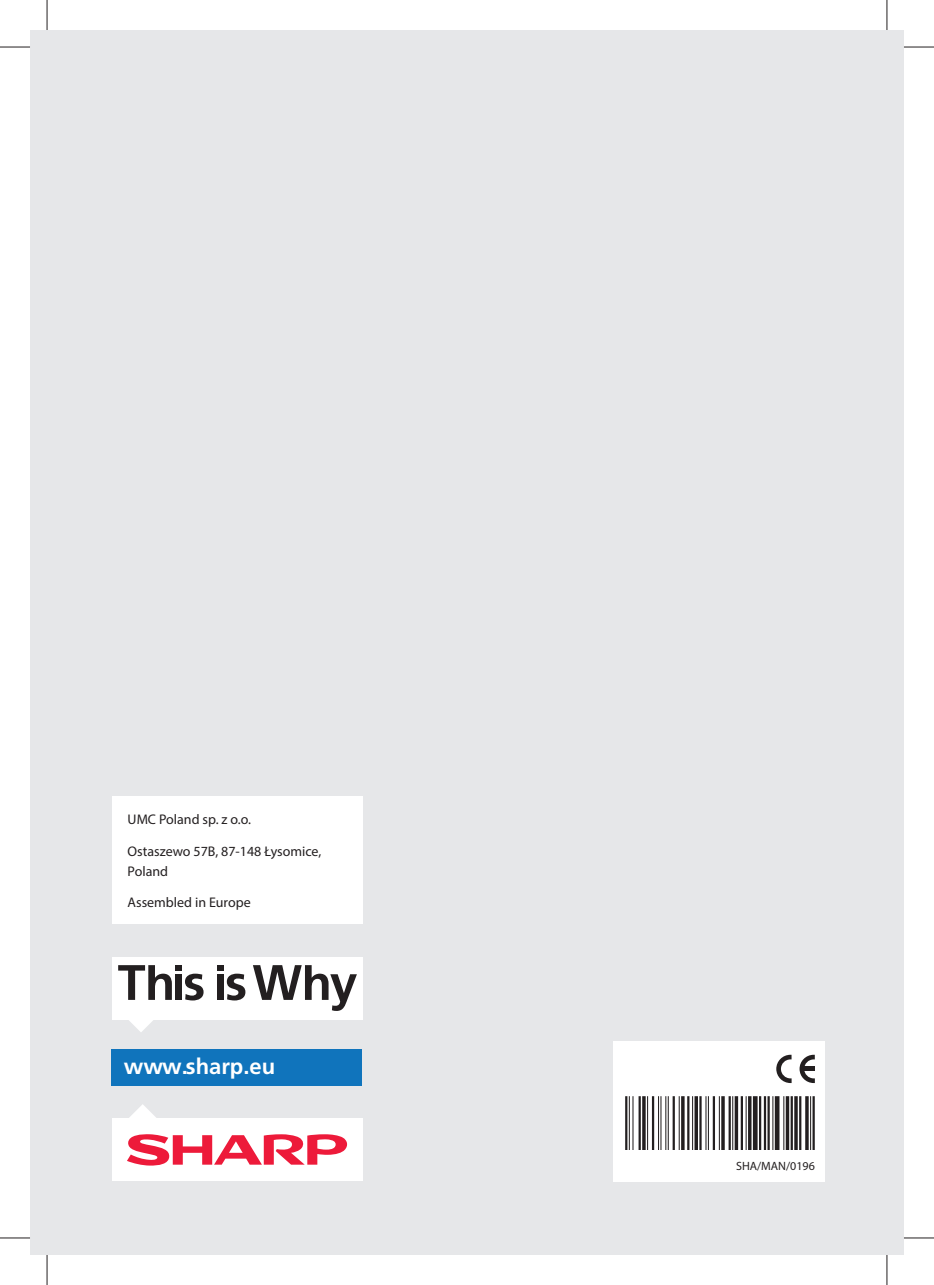
<style>
.page{position:relative;width:934px;height:1285px;background:#fff}
.page>*{position:absolute;margin:0;border:0;box-sizing:border-box;transform-origin:0 0}
.t1{font:700 22px "Frutiger LT Com";color:#fff}
.t2{font:14px/20px "Myriad Pro";color:#231f20}
.t3{font:12px "Myriad Pro";color:#231f20}
</style>
<div class="page">
<div style="left:30px;top:30px;width:873px;height:1225px;background:#e6e7e9"></div>
<div style="left:111px;top:1049px;width:251px;height:37px;background:#1074bc"></div>
<div style="left:111px;top:1118px;width:251px;height:63px;background:#fff"></div>
<svg style="left:127px;top:1104px;width:221px;height:61px"></svg>
<svg style="left:128px;top:1019px;width:26px;height:13px"></svg>
<div style="left:111px;top:956px;width:251px;height:63px;background:#fff"></div>
<svg style="left:253px;top:965px;width:104px;height:46px"></svg>
<svg style="left:118px;top:965px;width:54px;height:35px"></svg>
<div style="left:175px;top:974px;width:7px;height:26px;background:#231f20"></div>
<svg style="left:185px;top:973px;width:18px;height:27px"></svg>
<div style="left:175px;top:965px;width:7px;height:6px;background:#231f20"></div>
<svg style="left:227px;top:973px;width:18px;height:27px"></svg>
<div style="left:217px;top:974px;width:7px;height:26px;background:#231f20"></div>
<div style="left:217px;top:965px;width:7px;height:6px;background:#231f20"></div>
<div style="left:111px;top:796px;width:251px;height:127px;background:#fff"></div>
<div style="left:612px;top:1041px;width:212px;height:140px;background:#fff"></div>
<svg style="left:799px;top:1054px;width:15px;height:29px"></svg>
<div style="left:802px;top:1066px;width:12px;height:5px;background:#231f20"></div>
<svg style="left:776px;top:1054px;width:15px;height:29px"></svg>
<hr style="left:625px;top:1096px;width:2px;height:53px;background:#231f20">
<hr style="left:628px;top:1096px;width:1px;height:53px;background:#231f20">
<hr style="left:632px;top:1096px;width:1px;height:53px;background:#231f20">
<hr style="left:638px;top:1096px;width:2px;height:53px;background:#231f20">
<hr style="left:642px;top:1096px;width:3px;height:53px;background:#231f20">
<hr style="left:646px;top:1096px;width:1px;height:53px;background:#231f20">
<hr style="left:651px;top:1096px;width:3px;height:53px;background:#231f20">
<hr style="left:657px;top:1096px;width:1px;height:53px;background:#231f20">
<hr style="left:660px;top:1096px;width:1px;height:53px;background:#231f20">
<hr style="left:665px;top:1096px;width:1px;height:53px;background:#231f20">
<hr style="left:667px;top:1096px;width:1px;height:53px;background:#231f20">
<hr style="left:672px;top:1096px;width:2px;height:53px;background:#231f20">
<hr style="left:678px;top:1096px;width:1px;height:53px;background:#231f20">
<svg style="left:681px;top:1096px;width:3px;height:53px"></svg>
<hr style="left:687px;top:1096px;width:2px;height:53px;background:#231f20">
<hr style="left:691px;top:1096px;width:1px;height:53px;background:#231f20">
<hr style="left:694px;top:1096px;width:3px;height:53px;background:#231f20">
<hr style="left:699px;top:1096px;width:2px;height:53px;background:#231f20">
<hr style="left:705px;top:1096px;width:1px;height:53px;background:#231f20">
<hr style="left:707px;top:1096px;width:1px;height:53px;background:#231f20">
<hr style="left:712px;top:1096px;width:2px;height:53px;background:#231f20">
<hr style="left:718px;top:1096px;width:1px;height:53px;background:#231f20">
<hr style="left:721px;top:1096px;width:3px;height:53px;background:#231f20">
<hr style="left:728px;top:1096px;width:2px;height:53px;background:#231f20">
<hr style="left:732px;top:1096px;width:1px;height:53px;background:#231f20">
<hr style="left:734px;top:1096px;width:3px;height:53px;background:#231f20">
<hr style="left:740px;top:1096px;width:2px;height:53px;background:#231f20">
<hr style="left:745px;top:1096px;width:1px;height:53px;background:#231f20">
<svg style="left:748px;top:1096px;width:3px;height:53px"></svg>
<div style="left:752px;top:1096px;width:5px;height:53px;background:#231f20"></div>
<hr style="left:758px;top:1096px;width:2px;height:53px;background:#231f20">
<hr style="left:763px;top:1096px;width:2px;height:53px;background:#231f20">
<hr style="left:767px;top:1096px;width:2px;height:53px;background:#231f20">
<hr style="left:772px;top:1096px;width:1px;height:53px;background:#231f20">
<div style="left:774px;top:1096px;width:5px;height:53px;background:#231f20"></div>
<hr style="left:783px;top:1096px;width:1px;height:53px;background:#231f20">
<hr style="left:785px;top:1096px;width:3px;height:53px;background:#231f20">
<hr style="left:790px;top:1096px;width:2px;height:53px;background:#231f20">
<svg style="left:794px;top:1096px;width:3px;height:53px"></svg>
<hr style="left:798px;top:1096px;width:3px;height:53px;background:#231f20">
<svg style="left:805px;top:1096px;width:3px;height:53px"></svg>
<hr style="left:809px;top:1096px;width:1px;height:53px;background:#231f20">
<hr style="left:812px;top:1096px;width:2px;height:53px;background:#231f20">
<hr style="left:0;top:47px;width:30px;height:1px;background:#231f20">
<hr style="left:903px;top:47px;width:30px;height:1px;background:#231f20">
<hr style="left:0;top:1237px;width:30px;height:1px;background:#231f20">
<hr style="left:903px;top:1237px;width:30px;height:1px;background:#231f20">
<hr style="left:47px;top:0;width:1px;height:30px;background:#231f20">
<hr style="left:47px;top:1255px;width:1px;height:30px;background:#231f20">
<hr style="left:886px;top:0;width:1px;height:30px;background:#231f20">
<hr style="left:886px;top:1255px;width:1px;height:30px;background:#231f20">
<p class="t2" style="left:128px;top:810px;width:125px">UMC Poland sp. z o.o.</p>
<p class="t2" style="left:128px;top:842px;width:195px">Ostaszewo 57B, 87-148 Łysomice,<br>Poland</p>
<p class="t2" style="left:128px;top:893px;width:125px">Assembled in Europe</p>
<h1 class="t1" style="left:124px;top:1057px;width:153px">www.sharp.eu</h1>
<p class="t3" style="left:735px;top:1161px;width:80px">SHA/MAN/0196</p>
</div>
